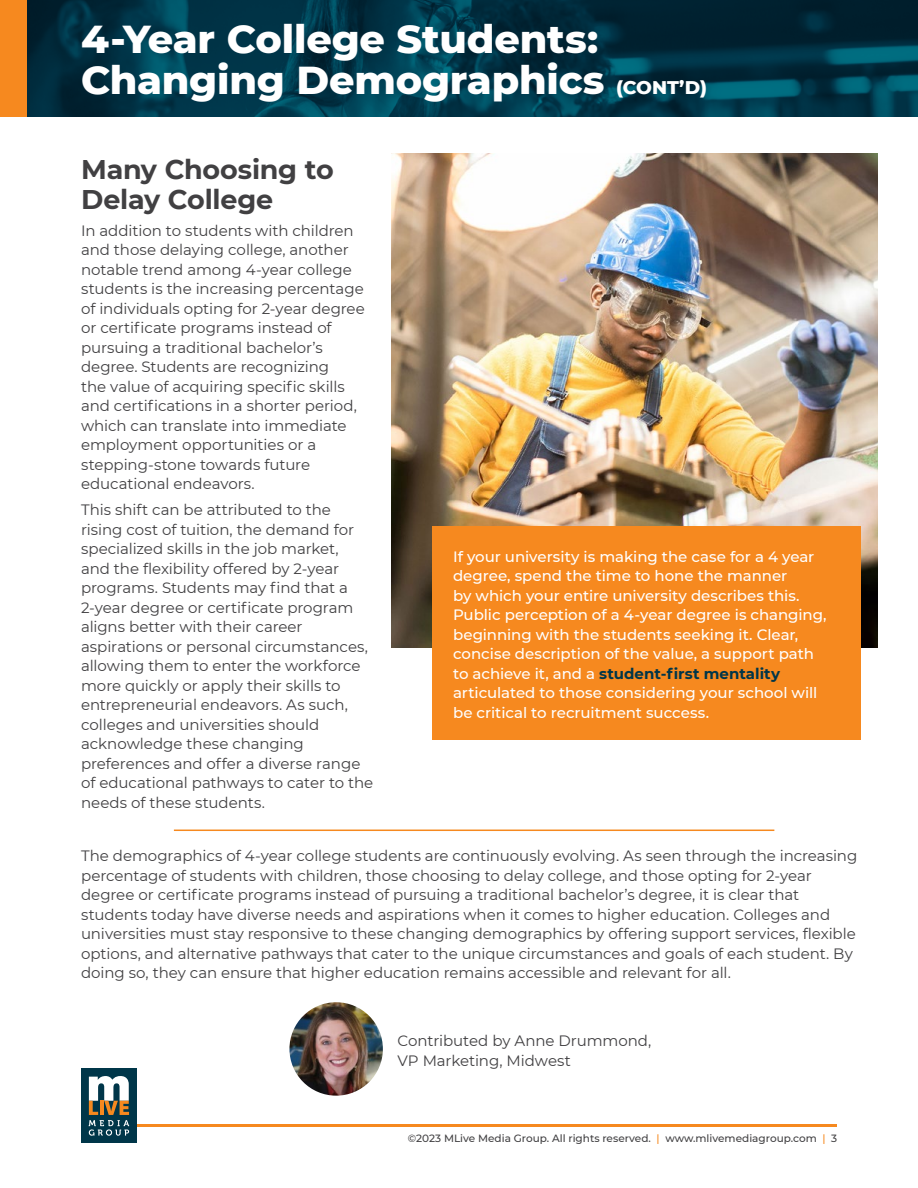
<style>
.page{position:relative;width:918px;height:1188px;background:#fff}
.page>*{position:absolute;margin:0;border:0;box-sizing:border-box;transform-origin:0 0}
.t1{font:800 39.75px/40.7px "Montserrat";letter-spacing:-.005em;color:#fff}
.t2{font:700 27px/30px "Montserrat";letter-spacing:-.01em;color:#414042}
.t3{font:15px/19.5px "Montserrat";letter-spacing:-.005em;color:#414042}
.t4{font:500 15px/19.5px "Montserrat";letter-spacing:-.005em;color:#fff}
.t5{font:500 10.5px "Montserrat";color:#414042}
.s1{font-size:18.75px}
.s2{font-weight:700;color:#003649}
.s3{color:#f6891f}
</style>
<div class="page">
<img style="left:27px;top:0;width:891px;height:117px">
<div style="left:0;top:0;width:27px;height:117px;background:#f6891f"></div>
<hr style="left:105px;top:1124px;width:732px;height:2px;background:#f6891f">
<div style="left:81px;top:1069px;width:56px;height:74px;background:#003649"></div>
<svg style="left:89px;top:1076px;width:40px;height:60px"></svg>
<img style="left:392px;top:153px;width:486px;height:495px">
<div style="left:432px;top:526px;width:429px;height:214px;background:#f6891f"></div>
<hr style="left:174px;top:830px;width:600px;height:1px;background:#f6891f">
<img style="left:289px;top:1002px;width:94px;height:94px;border-radius:47px">
<h1 class="t1" style="left:81px;top:17px;width:627px">4-Year College Students:<br>Changing Demographics <span class="s1">(CONT’D)</span></h1>
<h2 class="t2" style="left:81px;top:154px;width:254px">Many Choosing to<br>Delay College</h2>
<p class="t3" style="left:81px;top:220px;width:285px">In addition to students with children and those delaying college, another notable trend among 4-year college students is the increasing percentage of individuals opting for 2-year degree or certificate programs instead of pursuing a traditional bachelor’s degree. Students are recognizing<br>the value of acquiring specific skills and certifications in a shorter period, which can translate into immediate employment opportunities or a stepping-stone towards future educational endeavors.</p>
<p class="t3" style="left:81px;top:500px;width:294px">This shift can be attributed to the rising cost of tuition, the demand for specialized skills in the job market,<br>and the flexibility offered by 2-year programs. Students may find that a 2-year degree or certificate program aligns better with their career aspirations or personal circumstances, allowing them to enter the workforce more quickly or apply their skills to entrepreneurial endeavors. As such, colleges and universities should acknowledge these changing preferences and offer a diverse range of educational pathways to cater to the needs of these students.</p>
<p class="t4" style="left:453px;top:546px;width:375px">If your university is making the case for a 4 year degree, spend the time to hone the manner<br>by which your entire university describes this.<br>Public perception of a 4-year degree is changing, beginning with the students seeking it. Clear, concise description of the value, a support path to achieve it, and a <span class="s2">student-first mentality </span>articulated to those considering your school will be critical to recruitment success.</p>
<p class="t3" style="left:81px;top:846px;width:778px">The demographics of 4-year college students are continuously evolving. As seen through the increasing percentage of students with children, those choosing to delay college, and those opting for 2-year degree or certificate programs instead of pursuing a traditional bachelor’s degree, it is clear that students today have diverse needs and aspirations when it comes to higher education. Colleges and universities must stay responsive to these changing demographics by offering support services, flexible options, and alternative pathways that cater to the unique circumstances and goals of each student. By doing so, they can ensure that higher education remains accessible and relevant for all.</p>
<p class="t3" style="left:397px;top:1031px;width:255px">Contributed by Anne Drummond,<br>VP Marketing, Midwest</p>
<p class="t5" style="left:408px;top:1131px;width:431px">©2023 MLive Media Group. All rights reserved. <span class="s3">|</span> www.mlivemediagroup.com <span class="s3">|</span> 3</p>
</div>
